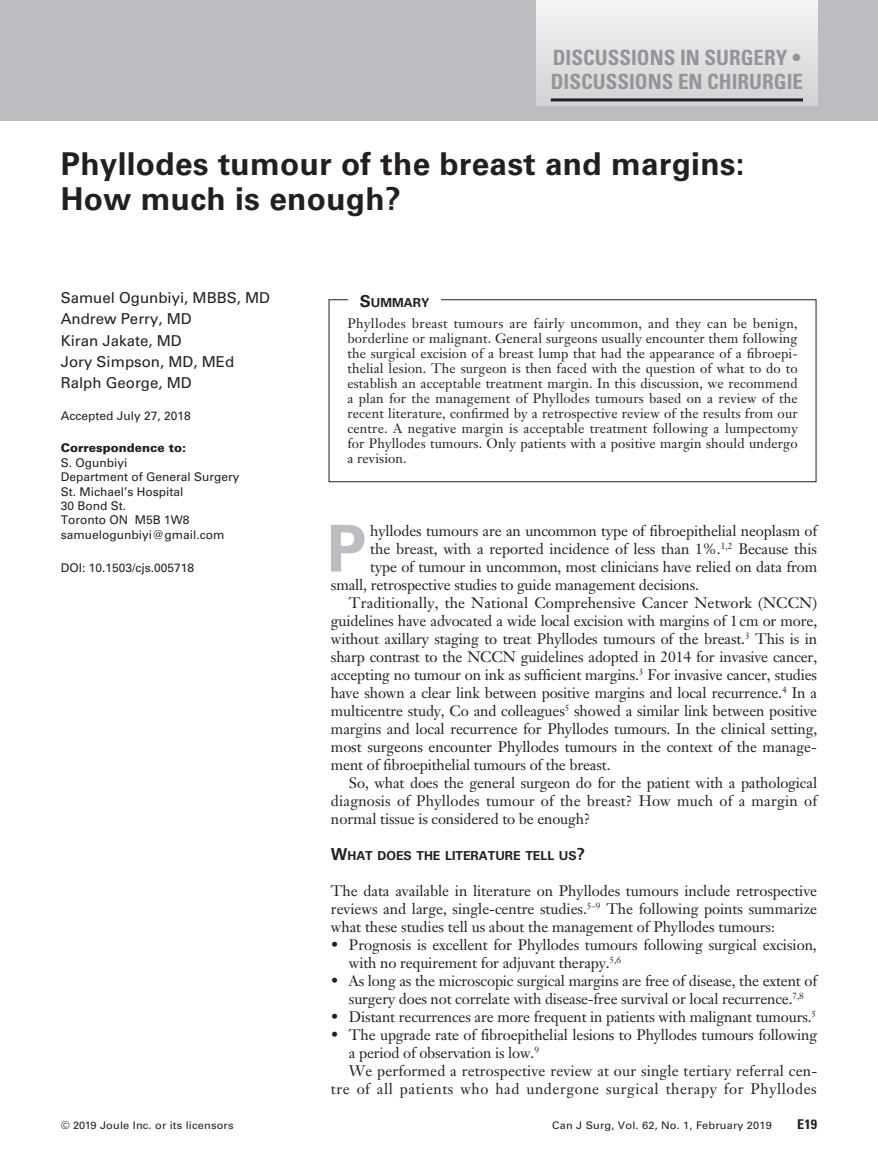
<style>
.page{position:relative;width:878px;height:1175px;background:#fff}
.page>*{position:absolute;margin:0;border:0;box-sizing:border-box;transform-origin:0 0}
.t1{font:700 64.8px "Univers LT Std";color:#bcbdc0}
.t2{font:700 31.5px/34.5px "Univers LT Std";letter-spacing:.01em;color:#231f20}
.t3{font:700 condensed 21px/24px "Univers LT Std";color:#939598}
.t4{font:15px/18px "Janson Text LT Std";letter-spacing:-.01em;color:#231f20;text-align:justify}
.t5{font:15px "Janson Text LT Std";letter-spacing:.01em;color:#231f20}
.t6{font:15px/21px "Univers LT Std";color:#231f20}
.t7{font:15px "Janson Text LT Std";letter-spacing:.035em;color:#231f20}
.t8{font:15px "Janson Text LT Std";letter-spacing:.015em;color:#231f20}
.t9{font:13.5px/15px "Janson Text LT Std";letter-spacing:.01em;color:#231f20;text-align:justify}
.t10{font:700 condensed 13.5px "Univers LT Std";color:#231f20;scale:1.05 1}
.t11{font:700 12.3px "Univers LT Std";color:#231f20}
.t12{font:12px/14.4px "Univers LT Std";color:#231f20}
.t13{font:900 12px "Univers LT Std";color:#231f20}
.t14{font:10.5px "Univers LT Std";letter-spacing:.015em;color:#231f20;scale:1.05 1}
.s1{font-size:16.5px}
</style>
<div class="page">
<div style="left:0;top:0;width:878px;height:120px;background:#bcbdc0"></div>
<div style="left:536px;top:0;width:281px;height:106px;background:linear-gradient(to bottom,#f4f4f5,#d1d2d5)"></div>
<hr style="left:550px;top:98px;width:253px;height:3px;background:#231f20">
<div style="left:328px;top:299px;width:488px;height:183px;border:1px solid #231f20"></div>
<div style="left:348px;top:292px;width:92px;height:17px;background:#fff"></div>
<h3 class="t3" style="left:550px;top:46px;width:254px">DISCUSSIONS IN SURGERY •<br>DISCUSSIONS EN CHIRURGIE</h3>
<h2 class="t2" style="left:61px;top:147px;width:685px">Phyllodes tumour of the breast and margins:<br>How much is enough?</h2>
<p class="t6" style="left:61px;top:288px;width:211px">Samuel Ogunbiyi, MBBS, MD<br>Andrew Perry, MD<br>Kiran Jakate, MD<br>Jory Simpson, MD, MEd<br>Ralph George, MD</p>
<p class="t12" style="left:61px;top:408px;width:132px">Accepted July 27, 2018</p>
<p class="t13" style="left:61px;top:440px;width:127px">Correspondence to:</p>
<p class="t12" style="left:61px;top:455px;width:180px">S. Ogunbiyi<br>Department of General Surgery<br>St. Michael’s Hospital<br>30 Bond St.<br>Toronto ON M5B 1W8 samuelogunbiyi@gmail.com</p>
<p class="t12" style="left:61px;top:560px;width:135px">DOI: 10.1503/cjs.005718</p>
<p class="t11" style="left:360px;top:295px;width:71px"><span class="s1">S</span>UMMARY</p>
<p class="t9" style="left:347px;top:316px;width:452px">Phyllodes breast tumours are fairly uncommon, and they can be benign, borderline or malignant. General surgeons usually encounter them following the surgical excision of a breast lump that had the appearance of a fibroepi&shy;thelial lesion. The surgeon is then faced with the question of what to do to establish an acceptable treatment margin. In this discussion, we recommend a plan for the management of Phyllodes tumours based on a review of the recent literature, confirmed by a retrospective review of the results from our centre. A negative margin is acceptable treatment following a lumpectomy for Phyllodes tumours. Only patients with a positive margin should undergo a revision.</p>
<h1 class="t1" style="left:327px;top:511px;width:41px">P</h1>
<p class="t4" style="left:370px;top:521px;width:448px">hyllodes tumours are an uncommon type of fibroepithelial neoplasm of</p>
<p class="t4" style="left:370px;top:539px;width:448px">the breast, with a reported incidence of less than 1%.<sup>1,2</sup> Because this</p>
<p class="t4" style="left:370px;top:557px;width:448px">type of tumour in uncommon, most clinicians have relied on data from</p>
<p class="t4" style="left:331px;top:575px;width:369px">small, retrospective studies to guide management decisions.</p>
<p class="t5" style="left:349px;top:593px;width:469px">Traditionally, the National Comprehensive Cancer Network (NCCN)</p>
<p class="t4" style="left:331px;top:611px;width:488px">guidelines have advocated a wide local excision with margins of 1cm or more,</p>
<p class="t4" style="left:331px;top:629px;width:487px">without axillary staging to treat Phyllodes tumours of the breast.<sup>3</sup> This is in</p>
<p class="t4" style="left:331px;top:647px;width:488px">sharp contrast to the NCCN guidelines adopted in 2014 for invasive cancer,</p>
<p class="t4" style="left:331px;top:665px;width:488px">accepting no tumour on ink as sufficient margins.<sup>3</sup> For invasive cancer, studies</p>
<p class="t4" style="left:331px;top:683px;width:487px">have shown a clear link between positive margins and local recurrence.<sup>4</sup> In a</p>
<p class="t4" style="left:331px;top:701px;width:487px">multicentre study, Co and colleagues<sup>5</sup> showed a similar link between positive</p>
<p class="t4" style="left:331px;top:719px;width:488px">margins and local recurrence for Phyllodes tumours. In the clinical setting,</p>
<p class="t4" style="left:331px;top:737px;width:487px">most surgeons encounter Phyllodes tumours in the context of the manage-</p>
<p class="t4" style="left:331px;top:755px;width:281px">ment of fibroepithelial tumours of the breast.</p>
<p class="t4" style="left:349px;top:773px;width:469px">So, what does the general surgeon do for the patient with a pathological</p>
<p class="t8" style="left:331px;top:791px;width:487px">diagnosis of Phyllodes tumour of the breast? How much of a margin of</p>
<p class="t4" style="left:331px;top:809px;width:261px">normal tissue is considered to be enough?</p>
<p class="t11" style="left:331px;top:848px;width:255px"><span class="s1">W</span>HAT DOES THE LITERATURE TELL US<span class="s1">?</span></p>
<p class="t4" style="left:331px;top:881px;width:488px">The data available in literature on Phyllodes tumours include retrospective reviews and large, single-centre studies.<sup>5–9</sup> The following points summarize what these studies tell us about the management of Phyllodes tumours:</p>
<p class="t4" style="left:349px;top:935px;width:469px;text-indent:-18px">• Prognosis is excellent for Phyllodes tumours following surgical excision, with no requirement for adjuvant therapy.<sup>5,6</sup></p>
<p class="t4" style="left:331px;top:971px;width:487px;text-align:center">• As long as the microscopic surgical margins are free of disease, the extent of surgery does not correlate with disease-free survival or local recurrence.<sup>7,8</sup></p>
<p class="t4" style="left:331px;top:1007px;width:486px">• Distant recurrences are more frequent in patients with malignant tumours.<sup>5</sup></p>
<p class="t4" style="left:331px;top:1025px;width:487px">• The upgrade rate of fibroepithelial lesions to Phyllodes tumours following</p>
<p class="t4" style="left:349px;top:1043px;width:191px">a period of observation is low.<sup>9</sup></p>
<p class="t5" style="left:349px;top:1061px;width:470px">We performed a retrospective review at our single tertiary referral cen-</p>
<p class="t7" style="left:331px;top:1079px;width:487px">tre of all patients who had undergone surgical therapy for Phyllodes</p>
<p class="t14" style="left:61px;top:1119px;width:166px">© 2019 Joule Inc. or its licensors</p>
<p class="t14" style="left:552px;top:1119px;width:211px">Can J Surg, Vol. 62, No. 1, February 2019</p>
<p class="t10" style="left:797px;top:1116px;width:21px">E19</p>
</div>
